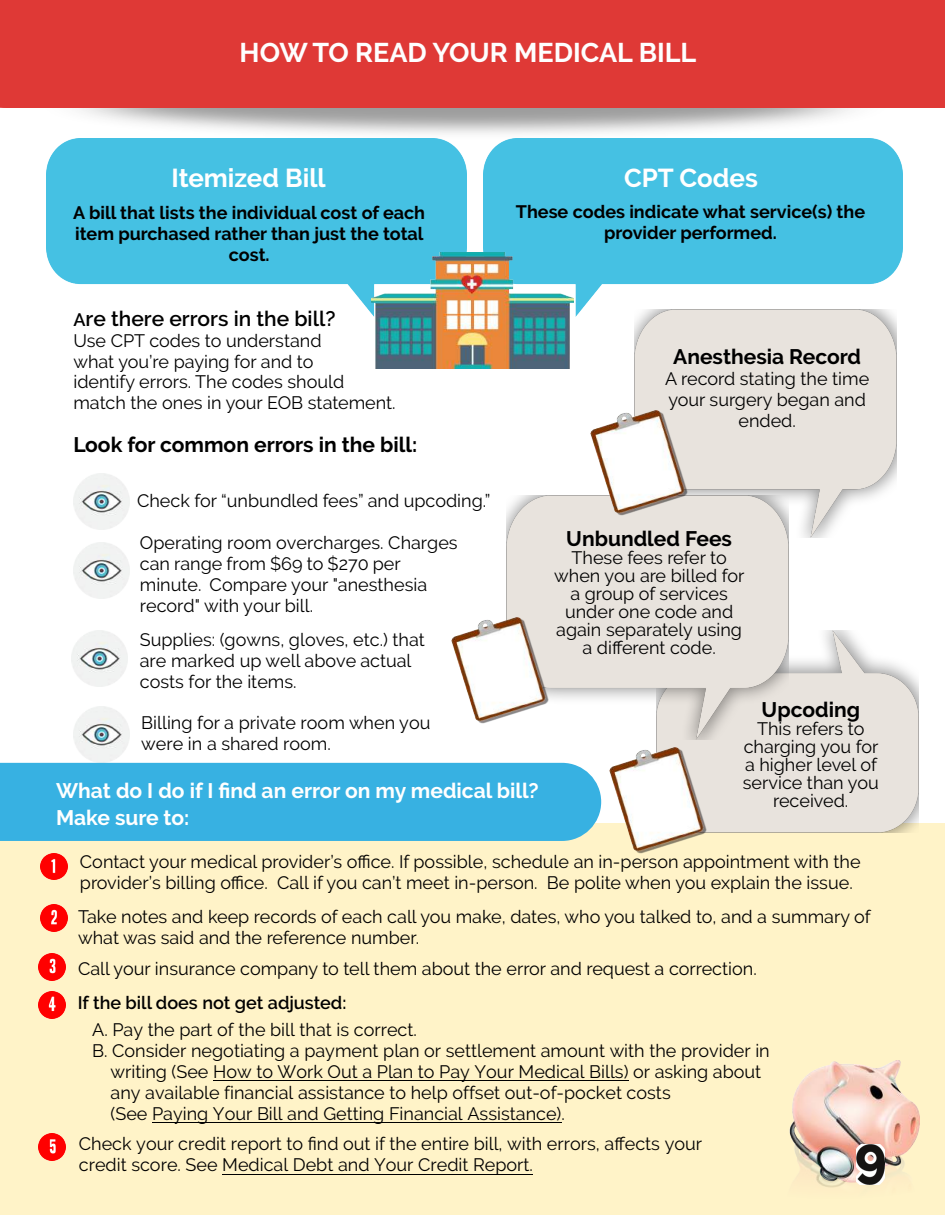
<style>
.page{position:relative;width:945px;height:1215px;background:#fff}
.page>*{position:absolute;margin:0;border:0;box-sizing:border-box;transform-origin:0 0}
.t1{font:700 27px "Raleway";color:#fefefe}
.t2{font:700 25.8px "Raleway";color:#fff}
.t3{font:700 21px "Raleway";color:#000}
.t4{font:700 21px/27px "Raleway";color:#fff}
.t5{font:600 21px "Raleway";color:#000}
.t6{font:18px/18px "Raleway";color:#000}
.t7{font:18px/21px "Raleway";color:#000}
.t8{font:700 18px/21px "Raleway";color:#000;text-align:center}
.t9{font:600 18px "Raleway";color:#000}
.s1{font-size:18px}
.s2{font-style:inherit}
</style>
<div class="page">
<div style="left:0;top:824px;width:945px;height:391px;background:#fff3c8"></div>
<img style="left:789px;top:1061px;width:130px;height:127px">
<img style="left:856px;top:1145px;width:29px;height:39px">
<img style="left:73px;top:108px;width:803px;height:31px">
<img style="left:483px;top:139px;width:420px;height:178px">
<img style="left:74px;top:474px;width:56px;height:56px">
<img style="left:74px;top:542px;width:56px;height:56px">
<img style="left:72px;top:631px;width:55px;height:56px">
<img style="left:74px;top:706px;width:56px;height:56px">
<img style="left:47px;top:139px;width:419px;height:175px">
<div style="left:0;top:763px;width:601px;height:78px;background:#37b1e2"></div>
<img style="left:372px;top:252px;width:201px;height:117px">
<img style="left:41px;top:853px;width:26px;height:27px">
<img style="left:41px;top:905px;width:26px;height:26px">
<img style="left:39px;top:954px;width:26px;height:26px">
<img style="left:39px;top:991px;width:26px;height:27px">
<img style="left:39px;top:1134px;width:26px;height:26px">
<hr style="left:152px;top:1122px;width:409px;height:1px;background:#000">
<hr style="left:213px;top:1080px;width:416px;height:1px;background:#000">
<hr style="left:222px;top:1174px;width:311px;height:1px;background:#000">
<img style="left:657px;top:630px;width:262px;height:202px">
<img style="left:635px;top:310px;width:262px;height:227px">
<img style="left:507px;top:496px;width:281px;height:244px">
<img style="left:590px;top:410px;width:98px;height:106px">
<img style="left:451px;top:618px;width:97px;height:105px">
<img style="left:609px;top:748px;width:97px;height:105px">
<div style="left:0;top:0;width:945px;height:108px;background:#df3936"></div>
<h1 class="t1" style="left:240px;top:38px;width:458px">HOW TO READ YOUR MEDICAL BILL</h1>
<h2 class="t2" style="left:171px;top:164px;width:156px">Itemized Bill</h2>
<h2 class="t2" style="left:624px;top:164px;width:135px">CPT Codes</h2>
<p class="t8" style="left:73px;top:202px;width:353px">A bill that lists the individual cost of each item purchased rather than just the total cost.</p>
<p class="t8" style="left:516px;top:202px;width:351px">These codes indicate what service(s) the provider performed.</p>
<p class="t5" style="left:73px;top:306px;width:264px"><span class="s1">A</span>re there errors in the bill?</p>
<p class="t6" style="left:73px;top:330px;width:324px;line-height:20.7px">Use CPT codes to understand<br>what you’re paying for and to<br>identify errors. The codes should match the ones in your EOB statement.</p>
<p class="t3" style="left:73px;top:432px;width:345px">Look for common errors in the bill:</p>
<p class="t6" style="left:137px;top:491px;width:355px">Check for “unbundled fees” and upcoding.”</p>
<p class="t7" style="left:140px;top:533px;width:319px"><span class="s2">Operating room overcharges.</span> Charges can range from $69 to $270 per minute. Compare your "anesthesia record" with your bill.</p>
<p class="t6" style="left:140px;top:629px;width:287px;line-height:21px">Supplies: <span class="s2">(</span>gowns, gloves, etc.<span class="s2">)</span> that are marked up well above actual costs for the items.</p>
<p class="t3" style="left:673px;top:345px;width:189px">Anesthesia Record</p>
<p class="t6" style="left:665px;top:368px;width:206px;line-height:21px;text-align:center">A record stating the time your surgery began and ended.</p>
<p class="t3" style="left:566px;top:526px;width:167px">Unbundled Fees</p>
<p class="t6" style="left:554px;top:548px;width:192px;text-align:center">These fees refer to when you are billed for a group of services under one code and again separately using a different code.</p>
<p class="t3" style="left:762px;top:698px;width:100px">Upcoding</p>
<p class="t6" style="left:743px;top:720px;width:137px;text-align:center">This refers to charging you for a higher level of service than you received.</p>
<p class="t6" style="left:141px;top:713px;width:291px;line-height:21px">Billing for a private room when you were in a shared room<span class="s2">.</span></p>
<p class="t4" style="left:56px;top:777px;width:484px">What do I do if I find an error on my medical bill?<br>Make sure to:</p>
<p class="t6" style="left:80px;top:851px;width:782px;line-height:21px">Contact your medical provider’s office. If possible, schedule an in-person appointment with the provider’s billing office. Call if you can’t meet in-person. Be polite when you explain the issue.</p>
<p class="t6" style="left:78px;top:906px;width:794px;line-height:21px">Take notes and keep records of each call you make, dates, who you talked to, and a summary of what was said and the reference number.</p>
<p class="t6" style="left:78px;top:960px;width:680px">Call your insurance company to tell them about the error and request a correction.</p>
<p class="t9" style="left:78px;top:992px;width:270px">If the bill does not get adjusted:</p>
<p class="t7" style="left:92px;top:1019px;width:326px">A. Pay the part of the bill that is correct.</p>
<p class="t7" style="left:92px;top:1040px;width:679px">B. Consider negotiating a payment plan or settlement amount with the provider in</p>
<p class="t7" style="left:111px;top:1061px;width:652px">writing (See How to Work Out a Plan to Pay Your Medical Bills) or asking about</p>
<p class="t7" style="left:111px;top:1082px;width:562px">any available financial assistance to help offset out-of-pocket costs</p>
<p class="t7" style="left:111px;top:1103px;width:456px">(See Paying Your Bill and Getting Financial Assistance).</p>
<p class="t6" style="left:79px;top:1134px;width:625px;line-height:21px">Check your credit report to find out if the entire bill, with errors, affects your credit score. See Medical Debt and Your Credit Report.</p>
</div>
